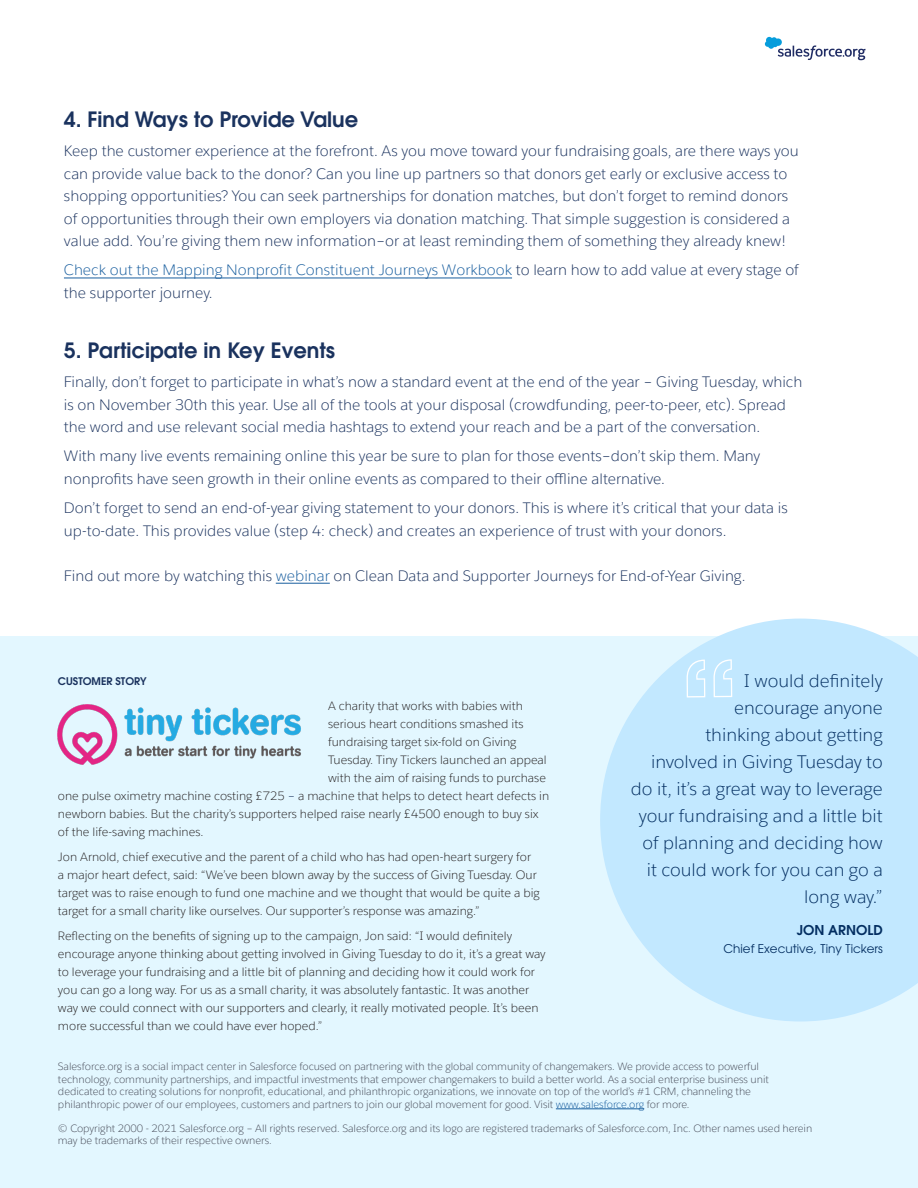
<style>
.page{position:relative;width:918px;height:1188px;background:#fff}
.page>*{position:absolute;margin:0;border:0;box-sizing:border-box;transform-origin:0 0}
.t1{font:600 21px "ITC Avant Garde Pro";color:#1a325e}
.t2{font:300 18px/27px "Salesforce Sans";color:#032e61;text-align:right}
.t3{font:300 15px/22.5px "Salesforce Sans";color:#1a325e}
.t4{font:300 15px "Salesforce Sans";color:#175d9e}
.t5{font:600 13.5px "ITC Avant Garde Pro";color:#032e61}
.t6{font:300 12px/18px "Salesforce Sans";color:#231f20}
.t7{font:12px "ITC Avant Garde Pro";color:#032e61}
.t8{font:300 10.5px/12.6px "Salesforce Sans";letter-spacing:-.005em;color:#474b58}
.t9{font:600 10.5px "ITC Avant Garde Pro";color:#1a325e}
.s1{color:#1a325e}
.s2{color:#175d9e}
</style>
<div class="page">
<div style="left:0;top:636px;width:918px;height:552px;background:#e3f7ff"></div>
<hr style="left:556px;top:1109px;width:88px;height:1px;background:#175d9e">
<svg style="left:600px;top:619px;width:318px;height:403px;fill:#c2e8ff"></svg>
<svg style="left:686px;top:659px;width:46px;height:39px;background:#cbebff"></svg>
<img style="left:58px;top:705px;width:243px;height:59px">
<svg style="left:765px;top:37px;width:101px;height:23px"></svg>
<hr style="left:64px;top:278px;width:448px;height:1px;background:#175d9e">
<hr style="left:276px;top:583px;width:54px;height:1px;background:#175d9e">
<p class="t1" style="left:64px;top:105px;width:296px">4. Find Ways to Provide Value</p>
<p class="t3" style="left:64px;top:140px;width:736px">Keep the customer experience at the forefront. As you move toward your fundraising goals, are there ways you can provide value back to the donor? Can you line up partners so that donors get early or exclusive access to shopping opportunities? You can seek partnerships for donation matches, but don’t forget to remind donors of opportunities through their own employers via donation matching. That simple suggestion is considered a value add. You’re giving them new information–or at least reminding them of something they already knew!</p>
<p class="t4" style="left:64px;top:261px;width:736px">Check out the Mapping Nonprofit Constituent Journeys Workbook <span class="s1">to learn how to add value at every stage of</span></p>
<p class="t3" style="left:64px;top:281px;width:150px">the supporter journey.</p>
<p class="t1" style="left:64px;top:336px;width:273px">5. Participate in Key Events</p>
<p class="t3" style="left:64px;top:371px;width:740px">Finally, don’t forget to participate in what’s now a standard event at the end of the year – Giving Tuesday, which is on November 30th this year. Use all of the tools at your disposal (crowdfunding, peer-to-peer, etc). Spread the word and use relevant social media hashtags to extend your reach and be a part of the conversation.</p>
<p class="t3" style="left:64px;top:445px;width:698px">With many live events remaining online this year be sure to plan for those events–don’t skip them. Many nonprofits have seen growth in their online events as compared to their offline alternative.</p>
<p class="t3" style="left:64px;top:497px;width:725px">Don’t forget to send an end-of-year giving statement to your donors. This is where it’s critical that your data is up-to-date. This provides value (step 4: check) and creates an experience of trust with your donors.</p>
<p class="t3" style="left:64px;top:564px;width:683px">Find out more by watching this <span class="s2">webinar</span> on Clean Data and Supporter Journeys for End-of-Year Giving.</p>
<p class="t9" style="left:58px;top:675px;width:90px">CUSTOMER STORY</p>
<p class="t6" style="left:328px;top:697px;width:196px">A charity that works with babies with</p>
<p class="t6" style="left:328px;top:715px;width:197px">serious heart conditions smashed its</p>
<p class="t6" style="left:328px;top:733px;width:190px">fundraising target six-fold on Giving</p>
<p class="t6" style="left:328px;top:751px;width:220px">Tuesday. Tiny Tickers launched an appeal</p>
<p class="t6" style="left:328px;top:769px;width:219px">with the aim of raising funds to purchase</p>
<p class="t6" style="left:58px;top:787px;width:493px">one pulse oximetry machine costing £725 <span class="s1">–</span> a machine that helps to detect heart defects in</p>
<p class="t6" style="left:58px;top:805px;width:482px">newborn babies. But the charity’s supporters helped raise nearly £4500 enough to buy six</p>
<p class="t6" style="left:58px;top:823px;width:147px">of the life-saving machines.</p>
<p class="t6" style="left:58px;top:848px;width:483px">Jon Arnold, chief executive and the parent of a child who has had open-heart surgery for a major heart defect, said: “We’ve been blown away by the success of Giving Tuesday. Our target was to raise enough to fund one machine and we thought that would be quite a big target for a small charity like ourselves. Our supporter’s response was amazing.”</p>
<p class="t6" style="left:58px;top:926px;width:489px">Reflecting on the benefits of signing up to the campaign, Jon said: “I would definitely encourage anyone thinking about getting involved in Giving Tuesday to do it, it’s a great way to leverage your fundraising and a little bit of planning and deciding how it could work for you can go a long way. For us as a small charity, it was absolutely fantastic. It was another way we could connect with our supporters and clearly, it really motivated people. It’s been more successful than we could have ever hoped.”</p>
<p class="t2" style="left:631px;top:667px;width:253px">I would definitely<br>encourage anyone<br>thinking about getting<br>involved in Giving Tuesday to do it, it’s a great way to leverage your fundraising and a little bit of planning and deciding how it could work for you can go a long way.”</p>
<p class="t5" style="left:797px;top:921px;width:88px">JON ARNOLD</p>
<p class="t7" style="left:723px;top:941px;width:161px">Chief Executive, Tiny Tickers</p>
<p class="t8" style="left:58px;top:1060px;width:712px">Salesforce.org is a social impact center in Salesforce focused on partnering with the global community of changemakers. We provide access to powerful technology, community partnerships, and impactful investments that empower changemakers to build a better world. As a social enterprise business unit dedicated to creating solutions for nonprofit, educational, and philanthropic organizations, we innovate on top of the world’s #1 CRM, channeling the philanthropic power of our employees, customers and partners to join our global movement for good. Visit <span class="s2">www.salesforce.org</span> for more.</p>
<p class="t8" style="left:58px;top:1122px;width:756px">© Copyright 2000 - 2021 Salesforce.org – All rights reserved. Salesforce.org and its logo are registered trademarks of Salesforce.com, Inc. Other names used herein may be trademarks of their respective owners.</p>
</div>
